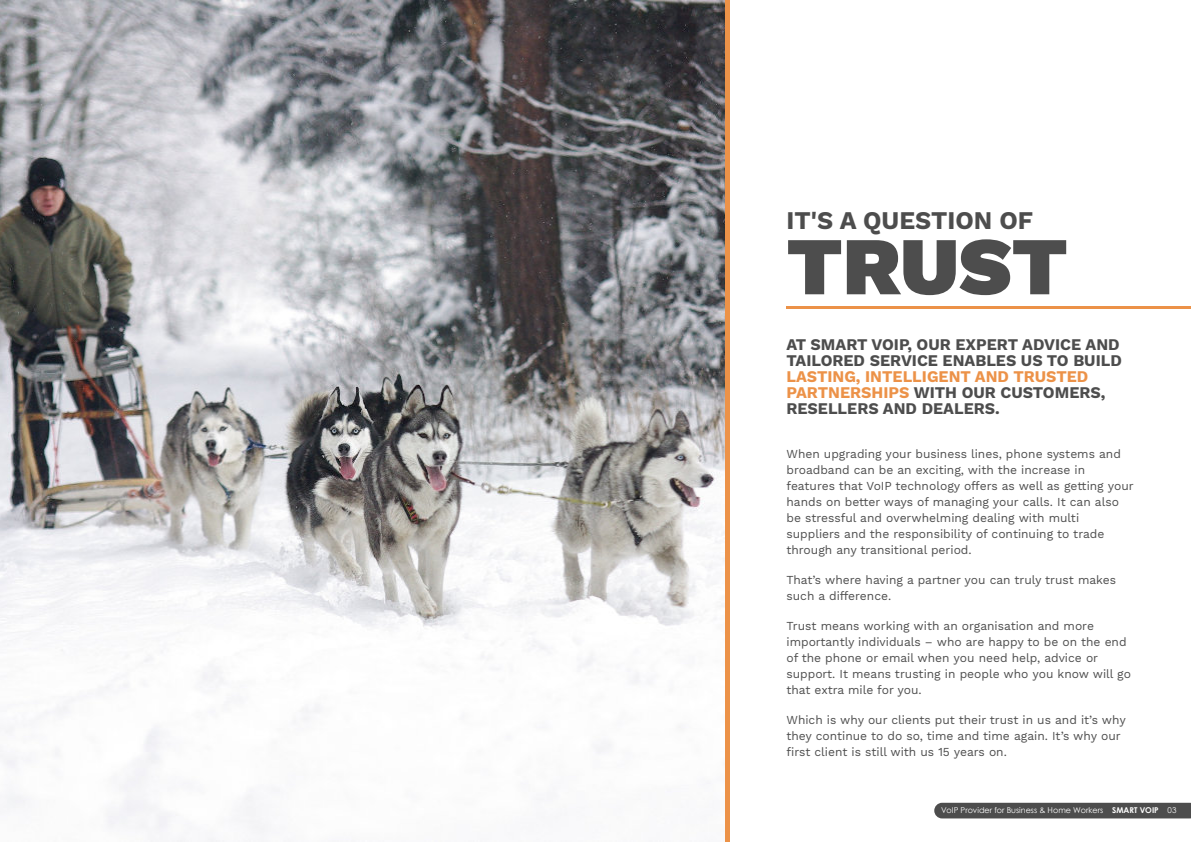
<style>
.page{position:relative;width:1191px;height:842px;background:#fff}
.page>*{position:absolute;margin:0;border:0;box-sizing:border-box;transform-origin:0 0}
.t1{font:900 82px "Work Sans";color:#4d4d4d}
.t2{font:700 25px "Work Sans";color:#4d4d4d}
.t3{font:700 16px/16px "Work Sans";color:#ec9248}
.t4{font:700 16px/16px "Work Sans";color:#4d4d4d}
.t5{font:12px/16px "Work Sans";color:#4d4d4d}
.t6{font:8px "Century Gothic";color:#fff}
.s1{color:#4d4d4d}
.s2{font-weight:700}
</style>
<div class="page">
<img style="left:0;top:0;width:725px;height:842px">
<div style="left:934px;top:803px;width:257px;height:15px;background:#4d4d4d"></div>
<div style="left:725px;top:0;width:5px;height:842px;background:#ec9248"></div>
<hr style="left:786px;top:306px;width:405px;height:3px;background:#ec9248">
<h2 class="t2" style="left:786px;top:206px;width:248px">IT'S A QUESTION OF</h2>
<h1 class="t1" style="left:786px;top:218px;width:283px">TRUST</h1>
<h3 class="t4" style="left:786px;top:337px;width:337px">AT SMART VOIP, OUR EXPERT ADVICE AND<br>TAILORED SERVICE ENABLES US TO BUILD</h3>
<h3 class="t3" style="left:786px;top:369px;width:320px">LASTING, INTELLIGENT AND TRUSTED<br>PARTNERSHIPS <span class="s1">WITH OUR CUSTOMERS,<br>RESELLERS AND DEALERS.</span></h3>
<p class="t5" style="left:786px;top:445px;width:349px">When upgrading your business lines, phone systems and broadband can be an exciting, with the increase in features that VoIP technology offers as well as getting your hands on better ways of managing your calls. It can also be stressful and overwhelming dealing with multi suppliers and the responsibility of continuing to trade through any transitional period.</p>
<p class="t5" style="left:786px;top:571px;width:331px">That’s where having a partner you can truly trust makes such a difference.</p>
<p class="t5" style="left:786px;top:617px;width:346px">Trust means working with an organisation and more importantly individuals – who are happy to be on the end of the phone or email when you need help, advice or support. It means trusting in people who you know will go that extra mile for you.</p>
<p class="t5" style="left:786px;top:711px;width:341px">Which is why our clients put their trust in us and it’s why they continue to do so, time and time again. It’s why our first client is still with us 15 years on.</p>
<p class="t6" style="left:941px;top:807px;width:237px">VoIP Provider for Business &amp; Home Workers <span class="s2">SMART VOIP</span> 03</p>
</div>
